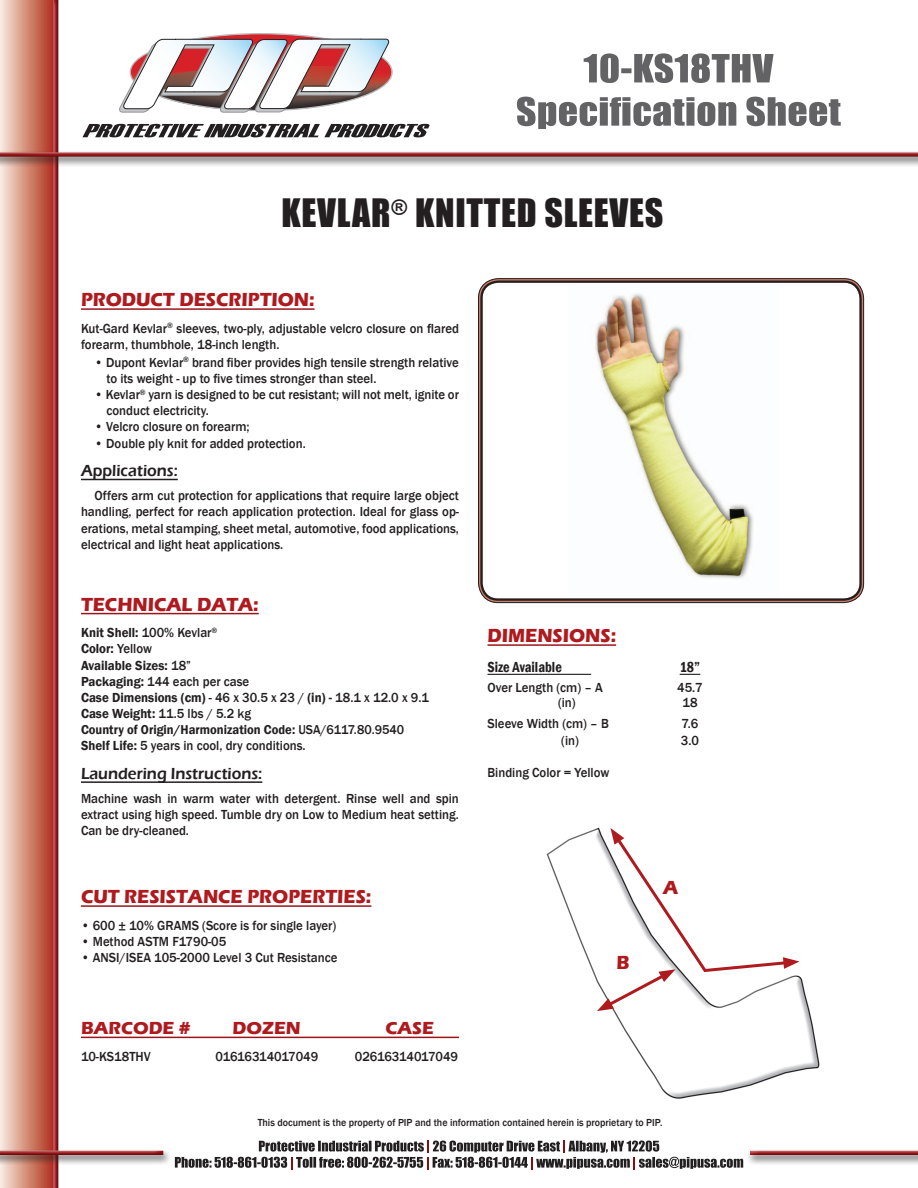
<style>
.page{position:relative;width:918px;height:1188px;background:#fff}
.page>*{position:absolute;margin:0;border:0;box-sizing:border-box;transform-origin:0 0}
.t1{font:36px "Impact";letter-spacing:.02em;color:#231f20}
.t2{font:700 19.5px "Eras ITC";color:#ae1a1e;scale:.95 1}
.t3{font:700 18px "Eras ITC";color:#ae1a1e}
.header_small{font:600 16.5px "Eras ITC";color:#231f20;scale:.95 1}
.body_text{font:600 condensed 15px "Franklin Gothic";color:#231f20;scale:.95 1}
.body_text-2{font:500 13.5px/16.2px "Franklin Gothic";color:#231f20;scale:.95 1}
.body_text-3{font:600 13.5px "Franklin Gothic";color:#231f20;scale:.95 1}
.body_text-4{font:600 13.2px "Franklin Gothic";color:#231f20;scale:.95 1}
.body_text-5{font:500 10.5px "Franklin Gothic";color:#231f20;scale:.95 1}
.s1{font-weight:500}
.s2{font-weight:600}
</style>
<div class="page">
<img style="left:546px;top:827px;width:274px;height:272px">
<div style="left:0;top:0;width:56px;height:1188px;background:linear-gradient(to right,#f8ecdc,#ae2a15)"></div>
<div style="left:53px;top:0;width:8px;height:1188px;background:#231f20;opacity:.75"></div>
<img style="left:595px;top:293px;width:159px;height:286px">
<div style="left:478px;top:278px;width:386px;height:325px;border:1px solid #231f20;border-radius:20px"></div>
<div style="left:480px;top:280px;width:382px;height:321px;border:2px solid #231f20;border-radius:17px"></div>
<div style="left:0;top:149px;width:918px;height:18px;background:#231f20;opacity:.75"></div>
<div style="left:0;top:152px;width:918px;height:7px;background:#231f20;opacity:.75"></div>
<hr style="left:81px;top:308px;width:234px;height:2px;background:#9c1418">
<hr style="left:81px;top:479px;width:97px;height:1px;background:#231f20">
<hr style="left:488px;top:644px;width:128px;height:2px;background:#9c1418">
<hr style="left:488px;top:674px;width:103px;height:1px;background:#231f20">
<svg style="left:680px;top:674px;width:20px;height:1px"></svg>
<svg style="left:175px;top:1141px;width:568px;height:28px"></svg>
<hr style="left:81px;top:1037px;width:378px;height:1px;background:#9c1418">
<hr style="left:81px;top:613px;width:178px;height:1px;background:#9c1418">
<hr style="left:81px;top:781px;width:181px;height:2px;background:#231f20">
<div style="left:0;top:1148px;width:171px;height:17px;background:#231f20;opacity:.75"></div>
<div style="left:0;top:1150px;width:165px;height:7px;background:#231f20;opacity:.75"></div>
<div style="left:745px;top:1148px;width:173px;height:17px;background:#231f20;opacity:.75"></div>
<div style="left:750px;top:1150px;width:168px;height:7px;background:#231f20;opacity:.75"></div>
<svg style="left:82px;top:124px;width:348px;height:13px"></svg>
<svg style="left:119px;top:34px;width:273px;height:79px"></svg>
<hr style="left:81px;top:905px;width:290px;height:2px;background:#9c1418">
<svg style="left:597px;top:828px;width:203px;height:183px"></svg>
<svg style="left:517px;top:97px;width:324px;height:32px"></svg>
<svg style="left:584px;top:53px;width:190px;height:30px"></svg>
<p class="t1" style="left:282px;top:185px;width:383px">KEVLAR<sup>®</sup> KNITTED SLEEVES</p>
<p class="t2" style="left:81px;top:288px;width:247px">PRODUCT DESCRIPTION:</p>
<p class="body_text-2" style="left:81px;top:320px;width:399px">Kut-Gard Kevlar<sup>®</sup> sleeves, two-ply, adjustable velcro closure on flared forearm, thumbhole, 18-inch length.</p>
<p class="body_text-2" style="left:106px;top:354px;width:373px;text-indent:-12px">• Dupont Kevlar<sup>®</sup> brand fiber provides high tensile strength relative to its weight - up to five times stronger than steel.</p>
<p class="body_text-2" style="left:106px;top:387px;width:373px;text-indent:-12px">• Kevlar<sup>®</sup> yarn is designed to be cut resistant; will not melt, ignite or conduct electricity.</p>
<p class="body_text-2" style="left:95px;top:419px;width:165px">• Velcro closure on forearm;</p>
<p class="body_text-2" style="left:95px;top:435px;width:224px">• Double ply knit for added protection.</p>
<p class="header_small" style="left:81px;top:462px;width:103px">Applications:</p>
<p class="body_text-2" style="left:81px;top:488px;width:399px;text-align:justify;text-indent:14px">Offers arm cut protection for applications that require large object handling, perfect for reach application protection. Ideal for glass op&shy;erations, metal stamping, sheet metal, automotive, food applications, electrical and light heat applications.</p>
<p class="t2" style="left:81px;top:593px;width:189px">TECHNICAL DATA:</p>
<p class="body_text-3" style="left:81px;top:624px;width:145px">Knit Shell: <span class="s1">100% Kevlar</span><sup>®</sup></p>
<p class="body_text-3" style="left:81px;top:641px;width:76px">Color: <span class="s1">Yellow</span></p>
<p class="body_text-3" style="left:81px;top:657px;width:117px">Available Sizes: <span class="s1">18”</span></p>
<p class="body_text-2" style="left:81px;top:673px;width:179px"><span class="s2">Packaging:</span> 144 each per case</p>
<p class="body_text-2" style="left:81px;top:690px;width:368px"><span class="s2">Case Dimensions (cm)</span> - 46 x 30.5 x 23 / <span class="s2">(in) -</span> 18.1 x 12.0 x 9.1</p>
<p class="body_text-2" style="left:81px;top:706px;width:181px"><span class="s2">Case Weight:</span> 11.5 lbs / 5.2 kg</p>
<p class="body_text-4" style="left:81px;top:722px;width:342px">Country of Origin/Harmonization Code: <span class="s1">USA/6117.80.9540</span></p>
<p class="body_text-2" style="left:81px;top:738px;width:238px"><span class="s2">Shelf Life:</span> 5 years in cool, dry conditions.</p>
<p class="header_small" style="left:81px;top:764px;width:192px">Laundering Instructions:</p>
<p class="body_text-2" style="left:81px;top:790px;width:399px;text-align:justify">Machine wash in warm water with detergent. Rinse well and spin extract using high speed. Tumble dry on Low to Medium heat setting.<br>Can be dry-cleaned.</p>
<p class="t2" style="left:81px;top:885px;width:307px">CUT RESISTANCE PROPERTIES:</p>
<p class="body_text-2" style="left:81px;top:917px;width:270px">• 600 ± 10% GRAMS (Score is for single layer)</p>
<p class="body_text-2" style="left:81px;top:934px;width:154px">• Method ASTM F1790-05</p>
<p class="body_text-2" style="left:81px;top:950px;width:271px">• ANSI/ISEA 105-2000 Level 3 Cut Resistance</p>
<p class="t3" style="left:81px;top:1018px;width:111px">BARCODE #</p>
<p class="t3" style="left:233px;top:1018px;width:70px">DOZEN</p>
<p class="t3" style="left:386px;top:1018px;width:50px">CASE</p>
<p class="body_text-2" style="left:81px;top:1049px;width:75px">10-KS18THV</p>
<p class="body_text-2" style="left:216px;top:1049px;width:110px">01616314017049</p>
<p class="body_text-2" style="left:355px;top:1049px;width:110px">02616314017049</p>
<p class="t2" style="left:488px;top:624px;width:137px">DIMENSIONS:</p>
<p class="body_text" style="left:488px;top:657px;width:80px">Size Available</p>
<p class="body_text" style="left:680px;top:657px;width:23px">18”</p>
<p class="body_text-2" style="left:488px;top:679px;width:123px">Over Length (cm) – A</p>
<p class="body_text-2" style="left:677px;top:679px;width:28px">45.7</p>
<p class="body_text-2" style="left:558px;top:695px;width:20px">(in)</p>
<p class="body_text-2" style="left:682px;top:695px;width:17px">18</p>
<p class="body_text-2" style="left:488px;top:716px;width:129px">Sleeve Width (cm) – B</p>
<p class="body_text-2" style="left:681px;top:716px;width:19px">7.6</p>
<p class="body_text-2" style="left:561px;top:732px;width:20px">(in)</p>
<p class="body_text-2" style="left:681px;top:732px;width:21px">3.0</p>
<p class="body_text-2" style="left:488px;top:764px;width:130px">Binding Color = Yellow</p>
<p class="t2" style="left:616px;top:951px;width:15px">B</p>
<p class="t2" style="left:663px;top:876px;width:17px">A</p>
<p class="body_text-5" style="left:258px;top:1116px;width:427px">This document is the property of PIP and the information contained herein is proprietary to PIP.</p>
</div>
